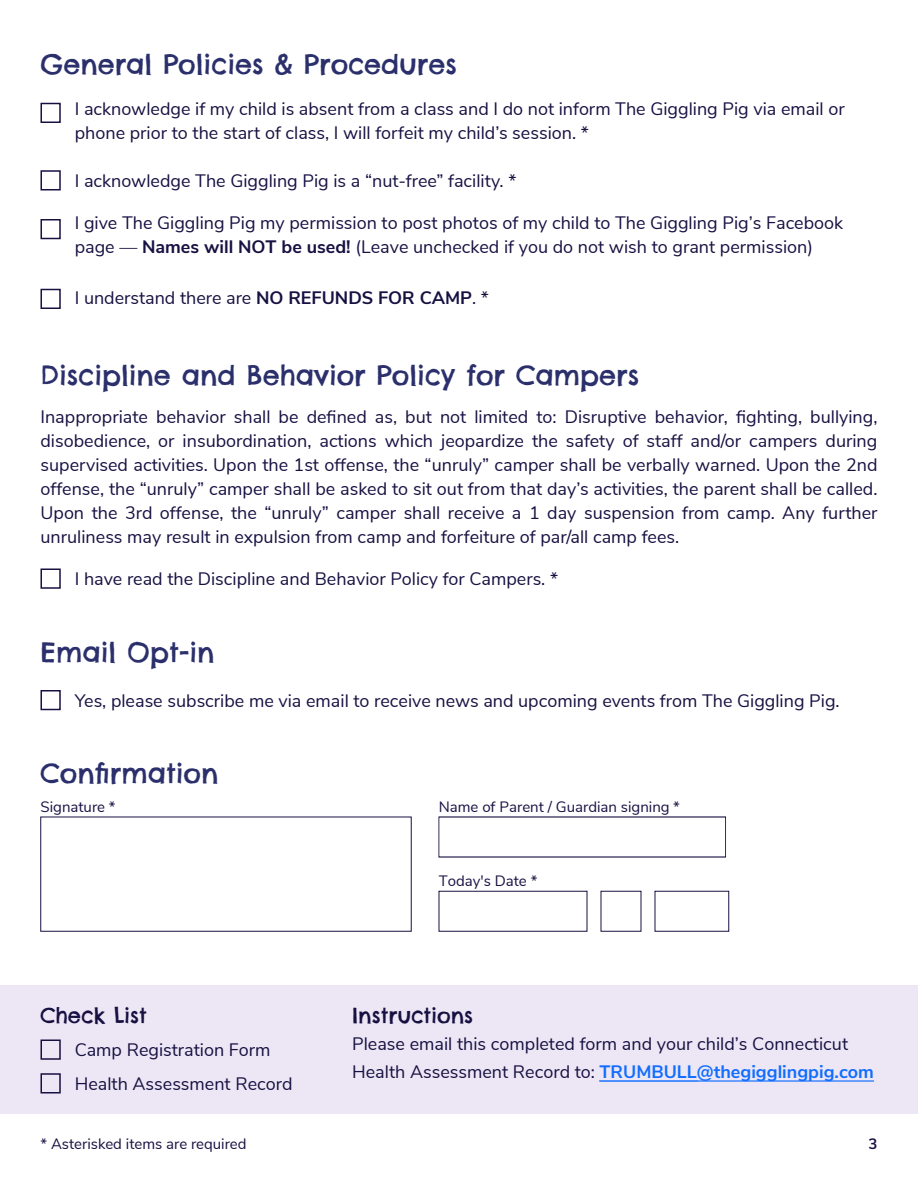
<style>
.page{position:relative;width:918px;height:1188px;background:#fff}
.page>*{position:absolute;margin:0;border:0;box-sizing:border-box;transform-origin:0 0}
.t1{font:27px "Chelsea Market Pro";color:#2b306c}
.t2{font:21px "Chelsea Market Pro";color:#171142}
.t3{font:18px/24px "Nunito Sans";color:#171142}
.t4{font:15px "Nunito Sans";color:#171142}
.t5{font:700 15px "Nunito Sans";color:#171142}
.s1{font-weight:700}
.s2{font-style:inherit}
.s3{font-weight:700;color:#126eff}
</style>
<div class="page">
<div style="left:0;top:986px;width:918px;height:128px;background:#ede7f5"></div>
<div style="left:40px;top:103px;width:21px;height:20px;border:2px solid #171142"></div>
<div style="left:40px;top:170px;width:21px;height:20px;border:2px solid #171142"></div>
<div style="left:40px;top:568px;width:21px;height:21px;border:2px solid #171142"></div>
<div style="left:40px;top:1040px;width:21px;height:20px;border:2px solid #171142"></div>
<div style="left:40px;top:1073px;width:21px;height:21px;border:2px solid #171142"></div>
<div style="left:40px;top:690px;width:21px;height:20px;border:2px solid #171142"></div>
<div style="left:40px;top:289px;width:21px;height:20px;border:2px solid #171142"></div>
<div style="left:40px;top:219px;width:21px;height:20px;border:2px solid #171142"></div>
<div style="left:439px;top:891px;width:148px;height:41px;border:1px solid #171142"></div>
<div style="left:655px;top:891px;width:74px;height:41px;border:1px solid #171142"></div>
<hr style="left:599px;top:1081px;width:98px;height:1px;background:#126eff">
<hr style="left:697px;top:1081px;width:177px;height:1px;background:#126eff">
<p class="t1" style="left:40px;top:47px;width:418px">General Policies &amp; Procedures</p>
<p class="t3" style="left:75px;top:95px;width:772px">I acknowledge if my child is absent from a class and I do not inform The Giggling Pig via email or phone prior to the start of class, I will forfeit my child’s session. *</p>
<p class="t3" style="left:75px;top:168px;width:443px">I acknowledge The Giggling Pig is a “nut-free” facility. *</p>
<p class="t3" style="left:75px;top:210px;width:770px">I give The Giggling Pig my permission to post photos of my child to The Giggling Pig’s Facebook page — <span class="s1">Names will NOT be used!</span> <span class="s2">(Leave unchecked if you do not wish to grant permission)</span></p>
<p class="t3" style="left:75px;top:284px;width:416px">I understand there are <span class="s1">NO REFUNDS FOR CAMP</span>. *</p>
<p class="t1" style="left:40px;top:358px;width:600px">Discipline and Behavior Policy for Campers</p>
<p class="t3" style="left:40px;top:404px;width:839px;text-align:justify">Inappropriate behavior shall be defined as, but not limited to: Disruptive behavior, fighting, bullying, disobedience, or insubordination, actions which jeopardize the safety of staff and/or campers during supervised activities. Upon the 1st offense, the “unruly” camper shall be verbally warned. Upon the 2nd offense, the “unruly” camper shall be asked to sit out from that day’s activities, the parent shall be called.<br>Upon the 3rd offense, the “unruly” camper shall receive a 1 day suspension from camp. Any further unruliness may result in expulsion from camp and forfeiture of par/all camp fees.</p>
<p class="t3" style="left:75px;top:566px;width:485px">I have read the Discipline and Behavior Policy for Campers. *</p>
<p class="t1" style="left:40px;top:634px;width:175px">Email Opt-in</p>
<p class="t3" style="left:75px;top:687px;width:766px">Yes, please subscribe me via email to receive news and upcoming events from The Giggling Pig.</p>
<p class="t1" style="left:40px;top:756px;width:179px">Confirmation</p>
<p class="t4" style="left:40px;top:796px;width:77px">Signature *</p>
<p class="t4" style="left:439px;top:796px;width:243px">Name of Parent / Guardian sign<span class="s2">ing</span> *</p>
<p class="t2" style="left:40px;top:1002px;width:108px">Check List</p>
<p class="t3" style="left:75px;top:1037px;width:197px">Camp Registration Form</p>
<p class="t3" style="left:75px;top:1071px;width:219px">Health Assessment Record</p>
<p class="t4" style="left:40px;top:1133px;width:208px">* Asterisked items are required</p>
<p class="t4" style="left:439px;top:870px;width:100px">Today's Date *</p>
<p class="t2" style="left:352px;top:1002px;width:123px">Instructions</p>
<p class="t3" style="left:352px;top:1029px;width:523px;line-height:27.9px">Please email this completed form and your child’s Connecticut<br>Health Assessment Record to: <span class="s3">TRUMBULL</span><span class="s3">@thegigglingpig.com</span></p>
<p class="t5" style="left:869px;top:1133px;width:10px">3</p>
</div>
